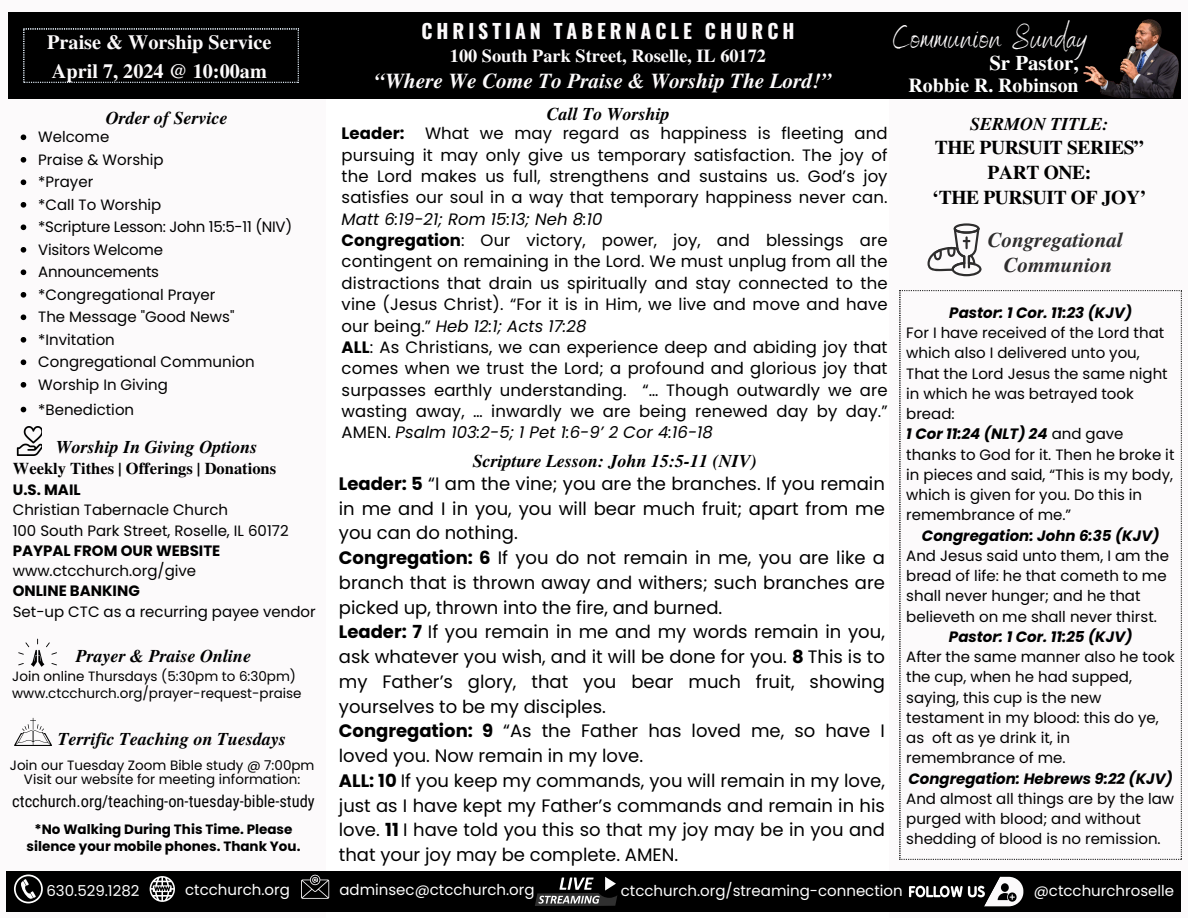
<style>
.page{position:relative;width:1188px;height:918px;background:#fcfafb}
.page>*{position:absolute;margin:0;border:0;box-sizing:border-box;transform-origin:0 0}
.t1{font:31.5px "Benedict";letter-spacing:.035em;color:#fcfafb}
.t2{font:italic 700 21.3px "Te X Gyre Termes";color:#fcfafb}
.t3{font:italic 700 21px/24.8px "Te X Gyre Termes";color:#2e2d2d;text-align:center}
.t4{font:700 20.85px "Te X Gyre Termes";color:#fff}
.t5{font:700 20.25px/28.8px "Te X Gyre Termes";color:#fcfafb}
.t6{font:700 19.8px "Oswald";letter-spacing:.2em;color:#fcfafb}
.t7{font:700 19.8px "Te X Gyre Termes";color:#fff}
.t8{font:700 19.5px/24.8px "Te X Gyre Termes";letter-spacing:-.02em;color:#000;text-align:center}
.t9{font:700 18.3px "Te X Gyre Termes";color:#fcfafb}
.t10{font:18px/24.8px "Poppins";color:#000}
.t11{font:italic 700 18px "Te X Gyre Termes";color:#000}
.t12{font:16.5px/21.3px "Poppins";letter-spacing:.005em;color:#000}
.t13{font:16.5px "Roboto Condensed";color:#000}
.t14{font:700 16.5px "Te X Gyre Termes";color:#000}
.t15{font:15px/20.2px "Poppins";color:#000}
.t16{font:italic 700 15px "Poppins";color:#000}
.t17{font:15px "Poppins";color:#fefefe}
.t18{font:15px "Poppins";letter-spacing:-.02em;color:#000}
.t19{font:700 15px "Poppins";color:#000}
.t20{font:13.5px "Poppins";color:#000}
.t21{font:700 13.5px/16.8px "Poppins";color:#000;text-align:center}
.s1{font-weight:700}
.s2{font-style:italic}
.s3{font-weight:700;font-style:italic}
</style>
<div class="page">
<div style="left:326px;top:90px;width:563px;height:828px;background:#fff"></div>
<div style="left:8px;top:13px;width:1173px;height:86px;background:#000"></div>
<div style="left:7px;top:871px;width:1174px;height:41px;background:#000"></div>
<svg style="left:18px;top:639px;width:39px;height:28px"></svg>
<img style="left:1083px;top:19px;width:96px;height:78px">
<svg style="left:14px;top:718px;width:38px;height:28px"></svg>
<img style="left:16px;top:426px;width:25px;height:30px">
<svg style="left:928px;top:223px;width:53px;height:53px"></svg>
<svg style="left:23px;top:29px;width:276px;height:54px"></svg>
<svg style="left:21px;top:134px;width:5px;height:6px"></svg>
<svg style="left:21px;top:157px;width:5px;height:6px"></svg>
<svg style="left:21px;top:179px;width:5px;height:6px"></svg>
<svg style="left:21px;top:202px;width:5px;height:6px"></svg>
<svg style="left:21px;top:224px;width:5px;height:6px"></svg>
<svg style="left:21px;top:247px;width:5px;height:6px"></svg>
<svg style="left:21px;top:269px;width:5px;height:6px"></svg>
<svg style="left:21px;top:292px;width:5px;height:6px"></svg>
<svg style="left:21px;top:314px;width:5px;height:6px"></svg>
<svg style="left:21px;top:337px;width:5px;height:6px"></svg>
<svg style="left:21px;top:359px;width:5px;height:6px"></svg>
<svg style="left:21px;top:382px;width:5px;height:6px"></svg>
<svg style="left:21px;top:407px;width:5px;height:5px"></svg>
<svg style="left:14px;top:875px;width:29px;height:28px"></svg>
<svg style="left:150px;top:876px;width:25px;height:26px"></svg>
<svg style="left:535px;top:876px;width:82px;height:30px"></svg>
<svg style="left:908px;top:877px;width:115px;height:29px"></svg>
<svg style="left:301px;top:875px;width:28px;height:24px"></svg>
<svg style="left:900px;top:290px;width:282px;height:570px"></svg>
<p class="t5" style="left:47px;top:27px;width:226px">Praise &amp; Worship Service<br>April 7, 2024 @ 10:00am</p>
<p class="t11" style="left:106px;top:104px;width:123px">Order of Service</p>
<h3 class="t15" style="left:38px;top:127px;width:73px">Welcome</h3>
<h3 class="t15" style="left:38px;top:149px;width:127px">Praise &amp; Worship</h3>
<h5 class="t15" style="left:38px;top:172px;width:57px">*Prayer</h5>
<p class="t15" style="left:38px;top:194px;width:125px">*Call To Worship</p>
<h5 class="t18" style="left:38px;top:217px;width:256px">*Scripture Lesson: John 15:5-11 (NIV)</h5>
<p class="t18" style="left:38px;top:239px;width:126px">Visitors Welcome</p>
<p class="t18" style="left:38px;top:262px;width:122px">Announcements</p>
<h2 class="t15" style="left:38px;top:284px;width:179px">*Congregational Prayer</h2>
<p class="t15" style="left:38px;top:307px;width:198px">The Message "Good News"</p>
<p class="t15" style="left:38px;top:329px;width:78px">*Invitation</p>
<p class="t15" style="left:38px;top:352px;width:218px">Congregational Communion</p>
<p class="t15" style="left:38px;top:374px;width:131px">Worship In Giving</p>
<p class="t15" style="left:38px;top:399px;width:97px">*Benediction</p>
<p class="t11" style="left:56px;top:434px;width:203px">Worship In Giving Options</p>
<p class="t14" style="left:13px;top:455px;width:265px">Weekly Tithes | Offerings | Donations</p>
<p class="t19" style="left:13px;top:479px;width:69px">U.S. MAIL</p>
<p class="t15" style="left:13px;top:500px;width:217px">Christian Tabernacle Church</p>
<p class="t15" style="left:13px;top:520px;width:277px">100 South Park Street, Roselle, IL 60172</p>
<p class="t19" style="left:13px;top:540px;width:209px">PAYPAL FROM OUR WEBSITE</p>
<p class="t15" style="left:13px;top:561px;width:185px">www.ctcchurch.org/give</p>
<p class="t19" style="left:13px;top:581px;width:128px">ONLINE BANKING</p>
<h3 class="t15" style="left:13px;top:601px;width:305px">Set-up CTC as a recurring payee vendor</h3>
<p class="t11" style="left:76px;top:643px;width:177px">Prayer &amp; Praise Online</p>
<p class="t20" style="left:12px;top:667px;width:285px">Join online Thursdays (5:30pm to 6:30pm)</p>
<p class="t20" style="left:12px;top:684px;width:291px">www.ctcchurch.org/prayer-request-praise</p>
<p class="t11" style="left:58px;top:726px;width:230px">Terrific Teaching on Tuesdays</p>
<p class="t20" style="left:10px;top:756px;width:306px">Join our Tuesday Zoom Bible study @ 7:00pm</p>
<p class="t20" style="left:24px;top:770px;width:278px">Visit our website for meeting information:</p>
<p class="t13" style="left:12px;top:792px;width:304px">ctcchurch.org/teaching-on-tuesday-bible-study</p>
<p class="t21" style="left:27px;top:821px;width:275px">*No Walking During This Time. Please silence your mobile phones. Thank You.</p>
<h5 class="t6" style="left:422px;top:15px;width:374px">CHRISTIAN TABERNACLE CHURCH</h5>
<p class="t9" style="left:450px;top:42px;width:318px">100 South Park Street, Roselle, IL 60172</p>
<h2 class="t2" style="left:375px;top:64px;width:458px">“Where We Come To Praise &amp; Worship The Lord!”</h2>
<p class="t1" style="left:893px;top:18px;width:195px">Communion Sunday</p>
<p class="t4" style="left:989px;top:47px;width:91px">Sr Pastor,</p>
<p class="t7" style="left:909px;top:70px;width:171px">Robbie R. Robinson</p>
<p class="t11" style="left:547px;top:101px;width:125px">Call To Worship</p>
<p class="t12" style="left:342px;top:123px;width:547px"><span class="s1">Leader:</span> What we may regard as happiness is fleeting and pursuing it may only give us temporary satisfaction. The joy of the Lord makes us full, strengthens and sustains us. God’s joy satisfies our soul in a way that temporary happiness never can.<br><span class="s2">Matt 6:19-21; Rom 15:13; Neh 8:10<br></span><span class="s1">Congregation</span>: Our victory, power, joy, and blessings are contingent on remaining in the Lord. We must unplug from all the distractions that drain us spiritually and stay connected to the vine (Jesus Christ). “For it is in Him, we live and move and have our being.” <span class="s2">Heb 12:1; Acts 17:28</span></p>
<p class="t12" style="left:342px;top:337px;width:547px;text-align:justify"><span class="s1">ALL</span>: As Christians, we can experience deep and abiding joy that comes when we trust the Lord; a profound and glorious joy that surpasses earthly understanding. “… Though outwardly we are wasting away, … inwardly we are being renewed day by day.” AMEN. <span class="s2">Psalm 103:2-5; 1 Pet 1:6-9’ 2 Cor 4:16-18</span></p>
<h1 class="t11" style="left:473px;top:448px;width:286px">Scripture Lesson: John 15:5-11 (NIV)</h1>
<p class="t10" style="left:339px;top:471px;width:548px"><span class="s1">Leader: 5</span> “I am the vine; you are the branches. If you remain in me and I in you, you will bear much fruit; apart from me you can do nothing.<br><span class="s1">Congregation: 6</span> If you do not remain in me, you are like a branch that is thrown away and withers; such branches are picked up, thrown into the fire, and burned.<br><span class="s1">Leader: 7</span> If you remain in me and my words remain in you, ask whatever you wish, and it will be done for you. <span class="s1">8</span> This is to my Father’s glory, that you bear much fruit, showing yourselves to be my disciples.<br><span class="s1">Congregation: 9</span> “As the Father has loved me, so have I loved you. Now remain in my love.<br><span class="s1">ALL: 10</span> If you keep my commands, you will remain in my love, just as I have kept my Father’s commands and remain in his love. <span class="s1">11</span> I have told you this so that my joy may be in you and that your joy may be complete. AMEN.</p>
<h4 class="t11" style="left:970px;top:110px;width:140px">SERMON TITLE:</h4>
<h4 class="t8" style="left:933px;top:134px;width:215px">THE PURSUIT SERIES”<br>PART ONE:<br>‘THE PURSUIT OF JOY’</h4>
<p class="t3" style="left:988px;top:227px;width:137px">Congregational<br>Communion</p>
<p class="t16" style="left:949px;top:302px;width:184px">Pastor: 1 Cor. 11:23 (KJV)</p>
<p class="t15" style="left:906px;top:323px;width:263px">For I have received of the Lord that which also I delivered unto you,<br>That the Lord Jesus the same night in which he was betrayed took bread:</p>
<p class="t15" style="left:906px;top:424px;width:270px"><span class="s3">1 Cor 11:24 (NLT) 24</span> and gave thanks to God for it. Then he broke it in pieces and said, “This is my body, which is given for you. Do this in remembrance of me.”</p>
<p class="t16" style="left:922px;top:525px;width:239px">Congregation: John 6:35 (KJV)</p>
<p class="t15" style="left:906px;top:545px;width:264px">And Jesus said unto them, I am the bread of life: he that cometh to me shall never hunger; and he that believeth on me shall never thirst.</p>
<p class="t16" style="left:949px;top:626px;width:185px">Pastor: 1 Cor. 11:25 (KJV)</p>
<p class="t15" style="left:906px;top:647px;width:270px">After the same manner also he took the cup, when he had supped, saying, this cup is the new testament in my blood: this do ye, as oft as ye drink it, in remembrance of me.</p>
<p class="t16" style="left:909px;top:768px;width:266px">Congregation: Hebrews 9:22 (KJV)</p>
<p class="t15" style="left:906px;top:788px;width:269px">And almost all things are by the law</p>
<p class="t15" style="left:906px;top:809px;width:256px">purged with blood; and without shedding of blood is no remission.</p>
<p class="t17" style="left:46px;top:880px;width:95px">630.529.1282</p>
<p class="t17" style="left:185px;top:879px;width:106px">ctcchurch.org</p>
<p class="t17" style="left:339px;top:879px;width:197px">adminsec@ctcchurch.org</p>
<p class="t17" style="left:621px;top:880px;width:283px">ctcchurch.org/streaming-connection</p>
<p class="t17" style="left:1034px;top:880px;width:142px">@ctcchurchroselle</p>
</div>
